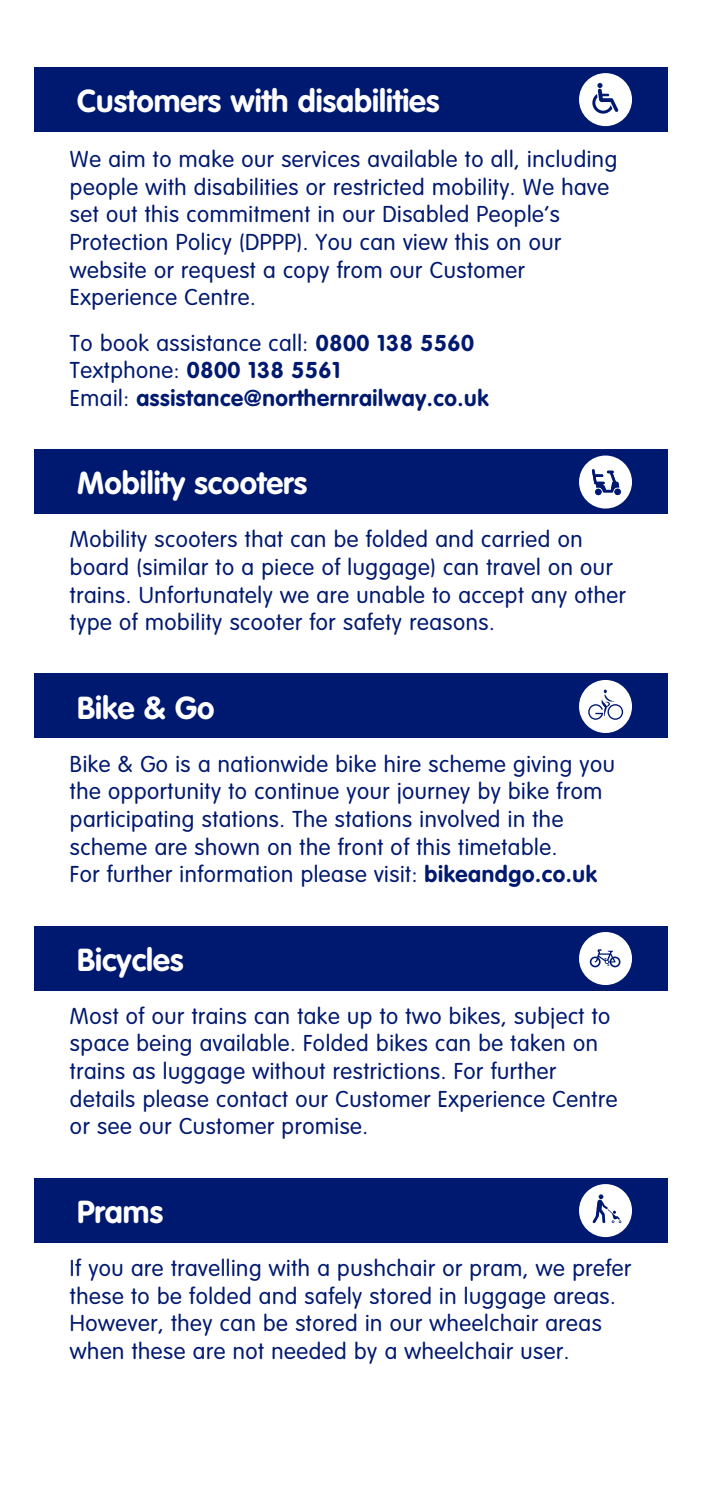
<style>
.page{position:relative;width:702px;height:1489px;background:#fff}
.page>*{position:absolute;margin:0;border:0;box-sizing:border-box;transform-origin:0 0}
.t1{font:700 31.25px "VAG Rounded";color:#fff}
.t2{font:300 22.5px/27.5px "VAG Rounded";letter-spacing:.025em;color:#001970}
.t3{font:700 22.5px/27.5px "VAG Rounded";letter-spacing:.025em;color:#001970}
.s1{font-weight:300}
.s2{font-weight:700}
</style>
<div class="page">
<div style="left:34px;top:67px;width:633px;height:64px;background:#001970"></div>
<div style="left:579px;top:73px;width:53px;height:53px;background:#fff;border-radius:50%"></div>
<svg style="left:592px;top:83px;width:26px;height:31px"></svg>
<div style="left:34px;top:449px;width:633px;height:64px;background:#001970"></div>
<div style="left:579px;top:455px;width:53px;height:53px;background:#fff;border-radius:50%"></div>
<svg style="left:592px;top:469px;width:28px;height:26px"></svg>
<div style="left:614px;top:488px;width:6px;height:7px;background:#001970;border-radius:50%"></div>
<div style="left:595px;top:488px;width:6px;height:7px;background:#001970;border-radius:50%"></div>
<div style="left:34px;top:674px;width:633px;height:64px;background:#001970"></div>
<div style="left:579px;top:680px;width:53px;height:53px;background:#fff;border-radius:50%"></div>
<svg style="left:588px;top:689px;width:35px;height:30px"></svg>
<div style="left:34px;top:926px;width:633px;height:63px;background:#001970"></div>
<div style="left:579px;top:932px;width:53px;height:53px;background:#fff;border-radius:50%"></div>
<svg style="left:589px;top:949px;width:31px;height:18px"></svg>
<div style="left:34px;top:1177px;width:633px;height:64px;background:#001970"></div>
<div style="left:579px;top:1183px;width:53px;height:53px;background:#fff;border-radius:50%"></div>
<svg style="left:592px;top:1194px;width:29px;height:29px"></svg>
<h1 class="t1" style="left:77px;top:82px;width:364px">Customers with disabilities</h1>
<p class="t2" style="left:70px;top:145px;width:548px">We aim to make our services available to all, including people with disabilities or restricted mobility. We have set out this commitment in our Disabled People’s Protection Policy (DPPP). You can view this on our website or request a copy from our Customer Experience Centre.</p>
<p class="t3" style="left:70px;top:328px;width:420px"><span class="s1">To book assistance call:</span> 0800 138 5560<br><span class="s1">Textphone:</span> 0800 138 5561<br><span class="s1">Email:</span> assistance@northernrailway.co.uk</p>
<h1 class="t1" style="left:77px;top:465px;width:231px">Mobility scooters</h1>
<p class="t2" style="left:70px;top:525px;width:557px">Mobility scooters that can be folded and carried on board (similar to a piece of luggage) can travel on our trains. Unfortunately we are unable to accept any other type of mobility scooter for safety reasons.</p>
<h1 class="t1" style="left:77px;top:689px;width:139px">Bike &amp; Go</h1>
<p class="t2" style="left:70px;top:750px;width:546px">Bike &amp; Go is a nationwide bike hire scheme giving you the opportunity to continue your journey by bike from participating stations. The stations involved in the scheme are shown on the front of this timetable.<br>For further information please visit: <span class="s2">bikeandgo.co.uk</span></p>
<h1 class="t1" style="left:77px;top:941px;width:108px">Bicycles</h1>
<p class="t2" style="left:70px;top:1002px;width:549px">Most of our trains can take up to two bikes, subject to space being available. Folded bikes can be taken on trains as luggage without restrictions. For further details please contact our Customer Experience Centre or see our Customer promise.</p>
<h1 class="t1" style="left:77px;top:1193px;width:87px">Prams</h1>
<p class="t2" style="left:70px;top:1254px;width:563px">If you are travelling with a pushchair or pram, we prefer these to be folded and safely stored in luggage areas.<br>However, they can be stored in our wheelchair areas when these are not needed by a wheelchair user.</p>
</div>
